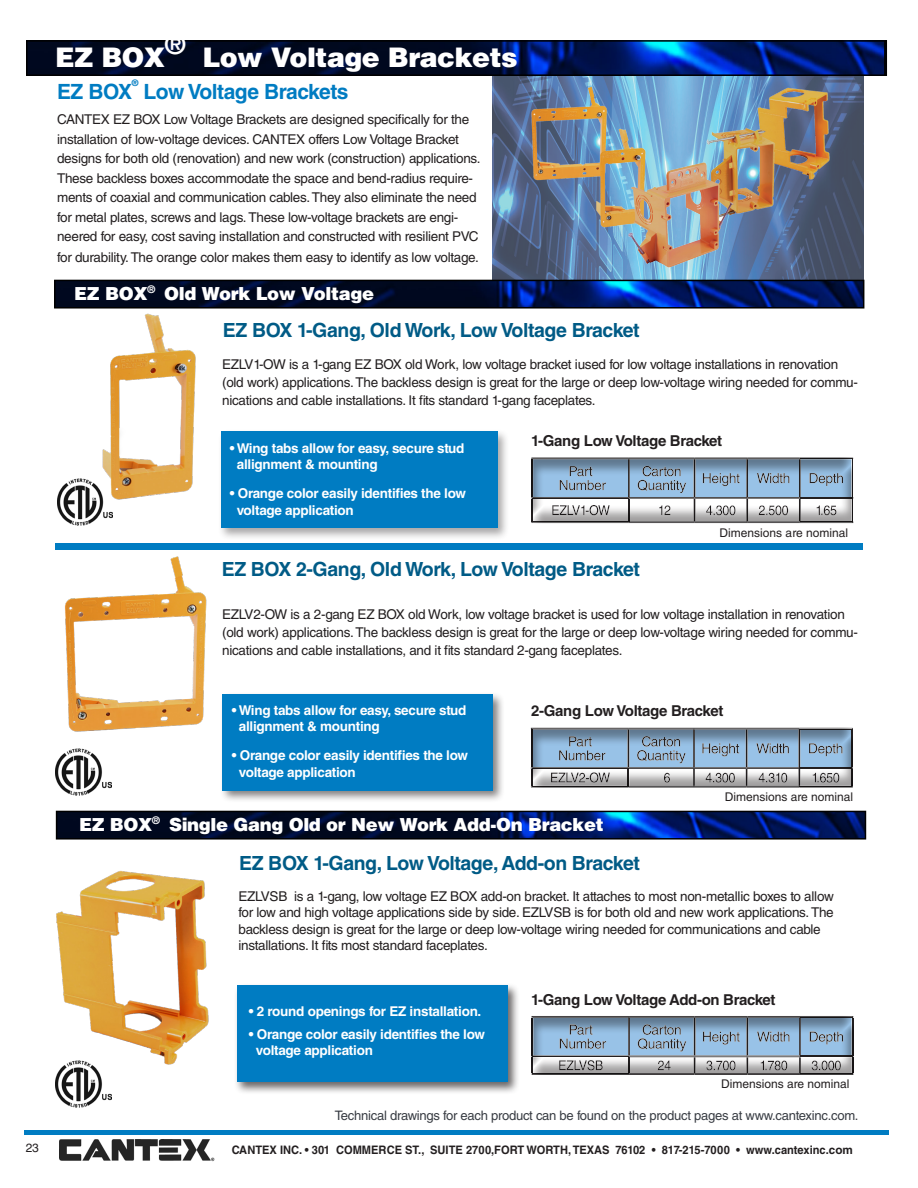
<style>
.page{position:relative;width:918px;height:1188px;background:#fff}
.page>*{position:absolute;margin:0;border:0;box-sizing:border-box;transform-origin:0 0}
.t1{font:900 27px "Helvetica LT Pro";letter-spacing:-.02em;color:#fff}
.t2{font:700 21px "Helvetica LT Std";letter-spacing:-.02em;color:#007cc2}
.t3{font:700 19.5px "Helvetica LT Std";letter-spacing:-.02em;color:#005b86}
.t4{font:900 18px "Helvetica LT Pro";letter-spacing:-.02em;color:#fff}
.t5{font:700 15px "Helvetica LT Std";letter-spacing:-.02em;color:#231f20}
.t6{font:13.5px/19.5px "Helvetica LT Std";letter-spacing:-.02em;color:#231f20}
.t7{font:700 13.5px/16.6px "Helvetica LT Std";letter-spacing:-.02em;color:#fff}
.t8{font:13.05px "Helvetica LT Std";letter-spacing:-.02em;color:#383c43}
.t9{font:12px "Helvetica LT Std";color:#231f20}
.t10{font:700 11.7px "Helvetica LT Std";color:#231f20;scale:.95 1}
.t11{font:700 9px "Helvetica LT Std";color:#007cc2}
</style>
<div class="page">
<img style="left:60px;top:1140px;width:155px;height:21px">
<img style="left:493px;top:76px;width:371px;height:204px">
<img style="left:29px;top:43px;width:854px;height:30px">
<div style="left:26px;top:40px;width:860px;height:36px;border:2px solid #000"></div>
<hr style="left:24px;top:1130px;width:864px;height:4px;background:#007cc2">
<img style="left:516px;top:81px;width:326px;height:199px">
<img style="left:57px;top:283px;width:804px;height:23px">
<div style="left:54px;top:280px;width:810px;height:29px;border:2px solid #000"></div>
<img style="left:62px;top:517px;width:51px;height:8px">
<div style="left:218px;top:429px;width:291px;height:111px;background:#231f20;opacity:.4"></div>
<div style="left:221px;top:432px;width:276px;height:96px;background:#007cc2"></div>
<img style="left:54px;top:304px;width:206px;height:213px">
<div style="left:517px;top:444px;width:350px;height:96px;background:#231f20;opacity:.43"></div>
<div style="left:56px;top:543px;width:807px;height:7px;background:#007cc2"></div>
<div style="left:219px;top:691px;width:286px;height:112px;background:#231f20;opacity:.57"></div>
<div style="left:222px;top:694px;width:271px;height:97px;background:#007cc2"></div>
<img style="left:56px;top:765px;width:56px;height:30px">
<img style="left:56px;top:556px;width:187px;height:209px">
<div style="left:517px;top:709px;width:350px;height:97px;background:#231f20;opacity:.43"></div>
<img style="left:59px;top:814px;width:804px;height:23px">
<div style="left:56px;top:811px;width:810px;height:29px;border:2px solid #000"></div>
<img style="left:55px;top:870px;width:154px;height:213px">
<div style="left:234px;top:983px;width:286px;height:111px;background:#231f20;opacity:.69"></div>
<div style="left:237px;top:986px;width:270px;height:96px;background:#007cc2"></div>
<div style="left:518px;top:997px;width:349px;height:96px;background:#231f20;opacity:.43"></div>
<img style="left:56px;top:1061px;width:56px;height:47px">
<p class="t1" style="left:164px;top:26px;width:23px">®</p>
<p class="t1" style="left:55px;top:40px;width:111px">EZ BOX</p>
<p class="t1" style="left:202px;top:40px;width:317px">Low Voltage Brackets</p>
<p class="t11" style="left:132px;top:77px;width:8px">®</p>
<p class="t2" style="left:57px;top:79px;width:77px">EZ BOX</p>
<p class="t2" style="left:144px;top:79px;width:207px">Low Voltage Brackets</p>
<p class="t6" style="left:57px;top:110px;width:425px">CANTEX EZ BOX Low Voltage Brackets are designed specifically for the installation of low-voltage devices. CANTEX offers Low Voltage Bracket designs for both old (renovation) and new work (construction) applications.<br>These backless boxes accommodate the space and bend-radius require&shy;ments of coaxial and communication cables. They also eliminate the need for metal plates, screws and lags. These low-voltage brackets are engi&shy;neered for easy, cost saving installation and constructed with resilient PVC</p>
<p class="t6" style="left:57px;top:248px;width:424px">for durability. The orange color makes them easy to identify as low voltage.</p>
<p class="t4" style="left:74px;top:282px;width:301px">EZ BOX<sup>®</sup> Old Work Low Voltage</p>
<p class="t3" style="left:223px;top:318px;width:418px">EZ BOX 1-Gang, Old Work, Low Voltage Bracket</p>
<p class="t6" style="left:222px;top:355px;width:637px;line-height:18px">EZLV1-OW is a 1-gang EZ BOX old Work, low voltage bracket iused for low voltage installations in renovation (old work) applications. The backless design is great for the large or deep low-voltage wiring needed for commu&shy;nications and cable installations. It fits standard 1-gang faceplates.</p>
<p class="t7" style="left:230px;top:439px;width:236px">• Wing tabs allow for easy, secure stud</p>
<p class="t7" style="left:237px;top:456px;width:142px">allignment &amp; mounting</p>
<p class="t7" style="left:237px;top:485px;width:231px;text-indent:-7px">• Orange color easily identifies the low voltage application</p>
<p class="t5" style="left:531px;top:431px;width:193px">1-Gang Low Voltage Bracket</p>
<p class="t9" style="left:720px;top:526px;width:130px">Dimensions are nominal</p>
<p class="t3" style="left:222px;top:557px;width:420px">EZ BOX 2-Gang, Old Work, Low Voltage Bracket</p>
<p class="t6" style="left:222px;top:605px;width:637px;line-height:18px">EZLV2-OW is a 2-gang EZ BOX old Work, low voltage bracket is used for low voltage installation in renovation (old work) applications. The backless design is great for the large or deep low-voltage wiring needed for commu&shy;nications and cable installations, and it fits standard 2-gang faceplates.</p>
<p class="t7" style="left:232px;top:701px;width:236px">• Wing tabs allow for easy, secure stud</p>
<p class="t7" style="left:239px;top:718px;width:142px">allignment &amp; mounting</p>
<p class="t7" style="left:239px;top:747px;width:231px;text-indent:-7px">• Orange color easily identifies the low voltage application</p>
<p class="t4" style="left:79px;top:813px;width:526px">EZ BOX<sup>®</sup> Single Gang Old or New Work Add-On Bracket</p>
<p class="t5" style="left:531px;top:702px;width:194px">2-Gang Low Voltage Bracket</p>
<p class="t9" style="left:725px;top:790px;width:130px">Dimensions are nominal</p>
<p class="t3" style="left:239px;top:851px;width:402px">EZ BOX 1-Gang, Low Voltage, Add-on Bracket</p>
<p class="t6" style="left:238px;top:888px;width:597px;line-height:16.5px">EZLVSB is a 1-gang, low voltage EZ BOX add-on bracket. It attaches to most non-metallic boxes to allow for low and high voltage applications side by side. EZLVSB is for both old and new work applications. The backless design is great for the large or deep low-voltage wiring needed for communications and cable installations. It fits most standard faceplates.</p>
<p class="t7" style="left:249px;top:1003px;width:234px">• 2 round openings for EZ installation.</p>
<p class="t7" style="left:256px;top:1025px;width:231px;text-indent:-7px">• Orange color easily identifies the low voltage application</p>
<p class="t5" style="left:531px;top:991px;width:246px">1-Gang Low Voltage Add-on Bracket</p>
<p class="t9" style="left:721px;top:1077px;width:130px">Dimensions are nominal</p>
<p class="t8" style="left:335px;top:1108px;width:525px">Technical drawings for each product can be found on the product pages at www.cantexinc.com.</p>
<p class="t9" style="left:26px;top:1141px;width:15px">23</p>
<p class="t10" style="left:232px;top:1143px;width:655px">CANTEX INC. • 301 COMMERCE ST., SUITE 2700,FORT WORTH, TEXAS 76102 • 817-215-7000 • www.cantexinc.com</p>
</div>
